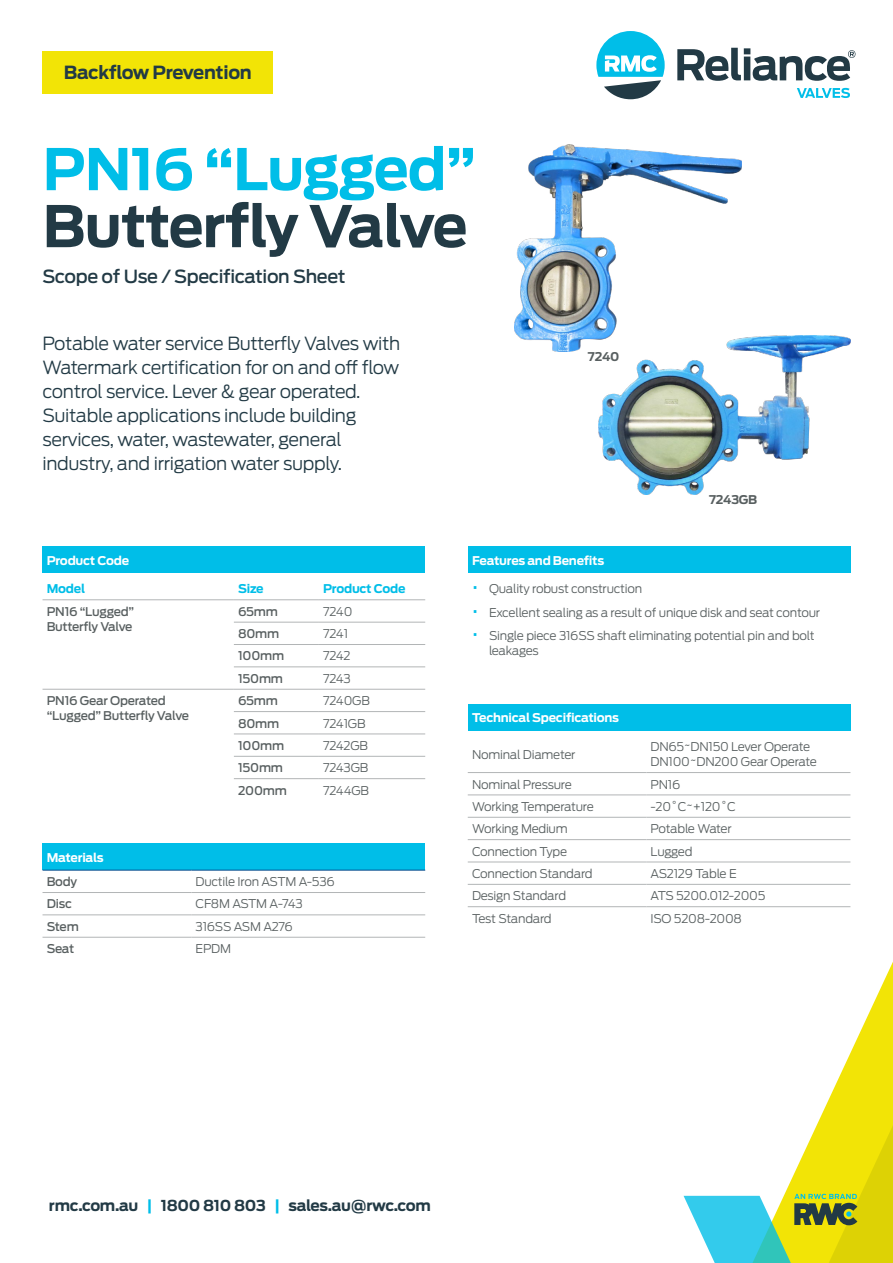
<style>
.page{position:relative;width:893px;height:1263px;background:#fff}
.page>*{position:absolute;margin:0;border:0;box-sizing:border-box;transform-origin:0 0}
.t1{font:700 57px "Antenna";letter-spacing:-.025em;color:#223a45}
.t2{font:700 57px "Antenna";letter-spacing:-.02em;color:#00bee8}
.t3{font:300 18px/24px "Antenna";letter-spacing:-.02em;color:#223a45}
.t4{font:500 18px "Antenna";letter-spacing:-.02em;color:#223a45}
.t5{font:700 18px "Antenna";letter-spacing:-.025em;color:#223a45}
.t6{font:700 15px "Antenna";letter-spacing:-.02em;color:#223a45}
.t7{font:300 12px/15px "Antenna";letter-spacing:-.02em;color:#585f60}
.t8{font:500 12px/15px "Antenna";letter-spacing:-.02em;color:#585f60}
.t9{font:700 12px "Antenna";letter-spacing:-.02em;color:#fff}
.t10{font:700 12px "Antenna";letter-spacing:-.02em;color:#00bee8}
.t11{font:700 12px "Antenna";letter-spacing:-.02em;color:#585f60}
.s1{font-size:18px;color:#00bee8}
.s2{color:#00bee8}
</style>
<div class="page">
<svg style="left:838px;top:962px;width:55px;height:117px"></svg>
<svg style="left:684px;top:1079px;width:209px;height:184px"></svg>
<svg style="left:677px;top:48px;width:178px;height:33px"></svg>
<svg style="left:797px;top:88px;width:53px;height:10px"></svg>
<svg style="left:596px;top:31px;width:69px;height:68px"></svg>
<div style="left:43px;top:51px;width:230px;height:42px;background:#f2e406"></div>
<div style="left:43px;top:843px;width:382px;height:27px;background:#00bee8"></div>
<hr style="left:43px;top:892px;width:148px;height:1px;background:#b2b5b6">
<hr style="left:191px;top:892px;width:234px;height:1px;background:#b2b5b6">
<hr style="left:43px;top:915px;width:148px;height:1px;background:#b2b5b6">
<hr style="left:191px;top:915px;width:234px;height:1px;background:#b2b5b6">
<hr style="left:43px;top:870px;width:148px;height:1px;background:#004b8d">
<hr style="left:191px;top:870px;width:234px;height:1px;background:#004b8d">
<hr style="left:43px;top:937px;width:148px;height:1px;background:#b2b5b6">
<hr style="left:191px;top:937px;width:234px;height:1px;background:#b2b5b6">
<div style="left:468px;top:547px;width:382px;height:26px;background:#00bee8"></div>
<img style="left:514px;top:145px;width:227px;height:206px">
<img style="left:599px;top:335px;width:251px;height:159px">
<div style="left:43px;top:547px;width:382px;height:26px;background:#00bee8"></div>
<hr style="left:234px;top:622px;width:85px;height:1px;background:#b2b5b6">
<hr style="left:319px;top:622px;width:106px;height:1px;background:#b2b5b6">
<hr style="left:234px;top:644px;width:85px;height:1px;background:#b2b5b6">
<hr style="left:319px;top:644px;width:106px;height:1px;background:#b2b5b6">
<hr style="left:234px;top:667px;width:85px;height:1px;background:#b2b5b6">
<hr style="left:319px;top:667px;width:106px;height:1px;background:#b2b5b6">
<hr style="left:234px;top:756px;width:85px;height:1px;background:#b2b5b6">
<hr style="left:319px;top:756px;width:106px;height:1px;background:#b2b5b6">
<hr style="left:43px;top:599px;width:191px;height:1px;background:#b2b5b6">
<hr style="left:234px;top:599px;width:85px;height:1px;background:#b2b5b6">
<hr style="left:319px;top:599px;width:106px;height:1px;background:#b2b5b6">
<hr style="left:234px;top:689px;width:85px;height:1px;background:#b2b5b6">
<hr style="left:319px;top:689px;width:106px;height:1px;background:#b2b5b6">
<hr style="left:234px;top:711px;width:85px;height:1px;background:#b2b5b6">
<hr style="left:319px;top:711px;width:106px;height:1px;background:#b2b5b6">
<hr style="left:234px;top:734px;width:85px;height:1px;background:#b2b5b6">
<hr style="left:319px;top:734px;width:106px;height:1px;background:#b2b5b6">
<hr style="left:234px;top:778px;width:85px;height:1px;background:#b2b5b6">
<hr style="left:319px;top:778px;width:106px;height:1px;background:#b2b5b6">
<hr style="left:43px;top:689px;width:191px;height:1px;background:#b2b5b6">
<div style="left:468px;top:704px;width:382px;height:27px;background:#00bee8"></div>
<hr style="left:468px;top:795px;width:178px;height:1px;background:#b2b5b6">
<hr style="left:468px;top:817px;width:178px;height:1px;background:#b2b5b6">
<hr style="left:468px;top:839px;width:178px;height:1px;background:#b2b5b6">
<hr style="left:468px;top:862px;width:178px;height:1px;background:#b2b5b6">
<hr style="left:468px;top:884px;width:178px;height:1px;background:#b2b5b6">
<hr style="left:646px;top:795px;width:204px;height:1px;background:#b2b5b6">
<hr style="left:646px;top:817px;width:204px;height:1px;background:#b2b5b6">
<hr style="left:646px;top:839px;width:204px;height:1px;background:#b2b5b6">
<hr style="left:646px;top:862px;width:204px;height:1px;background:#b2b5b6">
<hr style="left:646px;top:884px;width:204px;height:1px;background:#b2b5b6">
<hr style="left:468px;top:772px;width:178px;height:1px;background:#b2b5b6">
<hr style="left:646px;top:772px;width:204px;height:1px;background:#b2b5b6">
<hr style="left:468px;top:906px;width:178px;height:1px;background:#b2b5b6">
<hr style="left:646px;top:906px;width:204px;height:1px;background:#b2b5b6">
<h2 class="t5" style="left:64px;top:62px;width:190px">Backflow Prevention</h2>
<h1 class="t2" style="left:43px;top:135px;width:435px">PN16 “Lugged”</h1>
<h1 class="t1" style="left:43px;top:192px;width:427px">Butterfly Valve</h1>
<h2 class="t4" style="left:43px;top:266px;width:305px">Scope of Use / Specification Sheet</h2>
<p class="t3" style="left:43px;top:331px;width:359px">Potable water service Butterfly Valves with Watermark certification for on and off flow control service. Lever &amp; gear operated.<br>Suitable applications include building services, water, wastewater, general industry, and irrigation water supply.</p>
<p class="t9" style="left:47px;top:553px;width:84px">Product Code</p>
<p class="t10" style="left:47px;top:582px;width:40px">Model</p>
<p class="t10" style="left:238px;top:582px;width:27px">Size</p>
<p class="t10" style="left:323px;top:582px;width:84px">Product Code</p>
<p class="t8" style="left:47px;top:604px;width:89px">PN16 “Lugged”<br>Butterfly Valve</p>
<p class="t8" style="left:238px;top:604px;width:41px">65mm</p>
<p class="t7" style="left:323px;top:604px;width:31px">7240</p>
<p class="t8" style="left:238px;top:626px;width:43px">80mm</p>
<p class="t7" style="left:323px;top:626px;width:27px">7241</p>
<p class="t8" style="left:238px;top:649px;width:48px">100mm</p>
<p class="t7" style="left:323px;top:649px;width:29px">7242</p>
<p class="t8" style="left:238px;top:671px;width:46px">150mm</p>
<p class="t7" style="left:323px;top:671px;width:29px">7243</p>
<p class="t8" style="left:47px;top:693px;width:144px">PN16 Gear Operated “Lugged” Butterfly Valve</p>
<p class="t8" style="left:238px;top:693px;width:41px">65mm</p>
<p class="t7" style="left:323px;top:693px;width:48px">7240GB</p>
<p class="t8" style="left:238px;top:716px;width:43px">80mm</p>
<p class="t7" style="left:323px;top:716px;width:44px">7241GB</p>
<p class="t8" style="left:238px;top:738px;width:48px">100mm</p>
<p class="t7" style="left:323px;top:738px;width:46px">7242GB</p>
<p class="t8" style="left:238px;top:760px;width:46px">150mm</p>
<p class="t7" style="left:323px;top:760px;width:47px">7243GB</p>
<p class="t8" style="left:238px;top:783px;width:50px">200mm</p>
<p class="t7" style="left:323px;top:783px;width:47px">7244GB</p>
<p class="t9" style="left:47px;top:850px;width:58px">Materials</p>
<p class="t8" style="left:47px;top:874px;width:32px">Body</p>
<p class="t7" style="left:196px;top:874px;width:141px">Ductile Iron ASTM A-536</p>
<p class="t8" style="left:47px;top:897px;width:27px">Disc</p>
<p class="t7" style="left:196px;top:897px;width:109px">CF8M ASTM A-743</p>
<p class="t8" style="left:47px;top:919px;width:34px">Stem</p>
<p class="t7" style="left:196px;top:919px;width:99px">316SS ASM A276</p>
<p class="t8" style="left:47px;top:941px;width:29px">Seat</p>
<p class="t7" style="left:196px;top:941px;width:37px">EPDM</p>
<p class="t11" style="left:588px;top:349px;width:33px">7240</p>
<p class="t11" style="left:709px;top:492px;width:50px">7243GB</p>
<p class="t9" style="left:472px;top:553px;width:134px">Features and Benefits</p>
<p class="t7" style="left:472px;top:582px;width:172px"><span class="s1">•</span> Quality robust construction</p>
<p class="t7" style="left:472px;top:605px;width:350px"><span class="s1">•</span> Excellent sealing as a result of unique disk and seat contour</p>
<p class="t7" style="left:489px;top:629px;width:327px;text-indent:-17px"><span class="s1">•</span> Single piece 316SS shaft eliminating potential pin and bolt leakages</p>
<p class="t9" style="left:472px;top:711px;width:149px">Technical Specifications</p>
<p class="t7" style="left:472px;top:747px;width:105px">Nominal Diameter</p>
<p class="t7" style="left:651px;top:739px;width:168px">DN65~DN150 Lever Operate<br>DN100~DN200 Gear Operate</p>
<p class="t7" style="left:472px;top:777px;width:101px">Nominal Pressure</p>
<p class="t7" style="left:651px;top:777px;width:31px">PN16</p>
<p class="t7" style="left:472px;top:799px;width:123px">Working Temperature</p>
<p class="t7" style="left:651px;top:799px;width:87px">-20˚C~+120˚C</p>
<p class="t7" style="left:472px;top:821px;width:97px">Working Medium</p>
<p class="t7" style="left:651px;top:821px;width:83px">Potable Water</p>
<p class="t7" style="left:472px;top:844px;width:97px">Connection Type</p>
<p class="t7" style="left:651px;top:844px;width:43px">Lugged</p>
<p class="t7" style="left:472px;top:866px;width:122px">Connection Standard</p>
<p class="t7" style="left:651px;top:866px;width:88px">AS2129 Table E</p>
<p class="t7" style="left:472px;top:888px;width:96px">Design Standard</p>
<p class="t7" style="left:651px;top:888px;width:116px">ATS 5200.012-2005</p>
<p class="t7" style="left:472px;top:911px;width:81px">Test Standard</p>
<p class="t7" style="left:651px;top:911px;width:93px">ISO 5208-2008</p>
<p class="t6" style="left:49px;top:1197px;width:383px">rmc.com.au <span class="s2">|</span> 1800 810 803 <span class="s2">|</span> sales.au@rwc.com</p>
</div>
